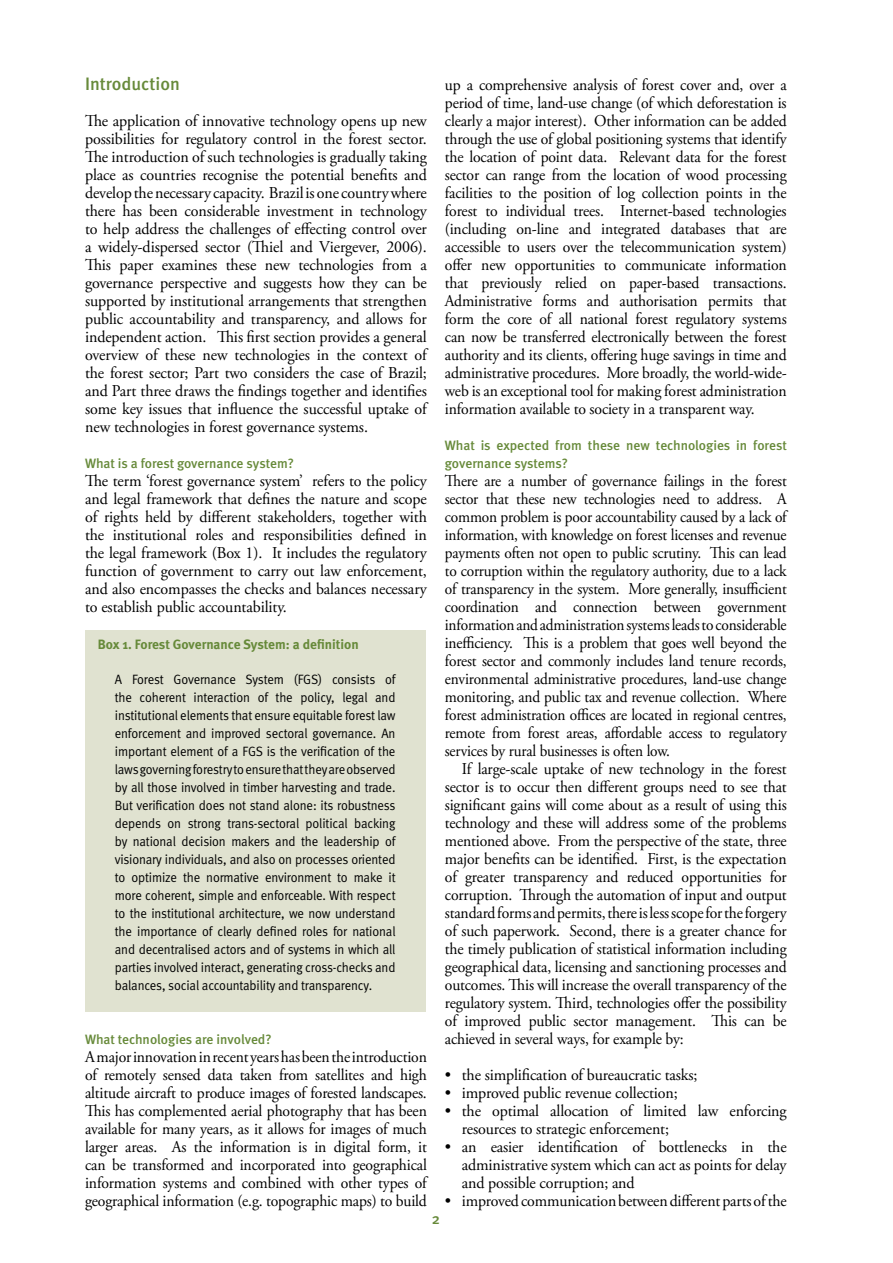
<style>
.page{position:relative;width:893px;height:1263px;background:#fff}
.page>*{position:absolute;margin:0;border:0;box-sizing:border-box;transform-origin:0 0}
.Body_Header_1{font:500 18px "Meta";color:#678a3a}
.Body_Text_no_indent{font:16.5px/18px "Adobe Garamond Pro";letter-spacing:-.01em;color:#000;text-align:justify;scale:.95 1}
.Body_Text_no_indent-2{font:16.5px/18px "Adobe Garamond Pro";letter-spacing:-.01em;color:#000;text-align:justify}
.Body_Text_no_indent-3{font:16.5px/18px "Adobe Garamond Pro";letter-spacing:-.01em;color:#000;text-align:justify;scale:.93 1}
.Body_Text{font:16.5px/18px "Adobe Garamond Pro";letter-spacing:-.01em;color:#000;text-align:justify;scale:.95 1}
.BP_Bullets_in_text{font:16.5px/18px "Adobe Garamond Pro";letter-spacing:-.01em;color:#000}
.BP_Bullets_in_text-2{font:16.5px "Adobe Garamond Pro";letter-spacing:-.01em;color:#000;scale:.96 1}
.Body_Subheader{font:500 15px "Meta";color:#678a3a}
.Box_Text{font:13.5px/18px "Meta Normal";letter-spacing:-.01em;color:#000;text-align:justify;scale:.94 1}
.Body_Subheader_2{font:500 13.5px/18px "Meta";color:#678a3a}
.BP_Box_heading{font:700 13.5px "Meta";color:#678a3a}
</style>
<div class="page">
<div style="left:85px;top:630px;width:340px;height:381px;background:#e0e2d0"></div>
<p class="Body_Header_1" style="left:85px;top:73px;width:96px">Introduction</p>
<p class="Body_Text_no_indent-2" style="left:85px;top:112px;width:343px">The application of innovative technology opens up new possibilities for regulatory control in the forest sector.<br>The introduction of such technologies is gradually taking place as countries recognise the potential benefits and develop the necessary capacity. Brazil is one country where there has been considerable investment in technology to help address the challenges of effecting control over a widely-dispersed sector (Thiel and Viergever, 2006).<br>This paper examines these new technologies from a governance perspective and suggests how they can be supported by institutional arrangements that strengthen public accountability and transparency, and allows for independent action. This first section provides a general overview of these new technologies in the context of the forest sector; Part two considers the case of Brazil; and Part three draws the findings together and identifies some key issues that influence the successful uptake of new technologies in forest governance systems.</p>
<p class="Body_Subheader_2" style="left:85px;top:454px;width:210px">What is a forest governance system?</p>
<p class="Body_Text_no_indent-2" style="left:85px;top:472px;width:343px">The term ‘forest governance system’ refers to the policy and legal framework that defines the nature and scope of rights held by different stakeholders, together with the institutional roles and responsibilities defined in the legal framework (Box 1). It includes the regulatory function of government to carry out law enforcement, and also encompasses the checks and balances necessary to establish public accountability.</p>
<p class="BP_Box_heading" style="left:98px;top:636px;width:262px">Box 1. Forest Governance System: a definition</p>
<p class="Box_Text" style="left:115px;top:670px;width:300px">A Forest Governance System (FGS) consists of the coherent interaction of the policy, legal and institutional elements that ensure equitable forest law enforcement and improved sectoral governance. An important element of a FGS is the verification of the laws governing forestry to ensure that they are observed by all those involved in timber harvesting and trade.<br>But verification does not stand alone: its robustness depends on strong trans-sectoral political backing by national decision makers and the leadership of visionary individuals, and also on processes oriented to optimize the normative environment to make it more coherent, simple and enforceable. With respect to the institutional architecture, we now understand the importance of clearly defined roles for national and decentralised actors and of systems in which all parties involved interact, generating cross-checks and balances, social accountability and transparency.</p>
<p class="Body_Subheader_2" style="left:85px;top:1030px;width:188px">What technologies are involved?</p>
<p class="Body_Text_no_indent" style="left:85px;top:1048px;width:361px">A major innovation in recent years has been the introduction of remotely sensed data taken from satellites and high altitude aircraft to produce images of forested landscapes.<br>This has complemented aerial photography that has been available for many years, as it allows for images of much larger areas. As the information is in digital form, it can be transformed and incorporated into geographical information systems and combined with other types of geographical information (e.g. topographic maps) to build</p>
<p class="Body_Text_no_indent" style="left:445px;top:76px;width:361px">up a comprehensive analysis of forest cover and, over a period of time, land-use change (of which deforestation is clearly a major interest). Other information can be added through the use of global positioning systems that identify the location of point data. Relevant data for the forest sector can range from the location of wood processing facilities to the position of log collection points in the forest to individual trees. Internet-based technologies (including on-line and integrated databases that are accessible to users over the telecommunication system) offer new opportunities to communicate information that previously relied on paper-based transactions.<br>Administrative forms and authorisation permits that form the core of all national forest regulatory systems can now be transferred electronically between the forest authority and its clients, offering huge savings in time and administrative procedures. More broadly, the world-wide&shy;web is an exceptional tool for making forest administration information available to society in a transparent way.</p>
<p class="Body_Subheader_2" style="left:445px;top:436px;width:343px">What is expected from these new technologies in forest governance systems?</p>
<p class="Body_Text_no_indent-3" style="left:445px;top:472px;width:369px">There are a number of governance failings in the forest sector that these new technologies need to address. A common problem is poor accountability caused by a lack of information, with knowledge on forest licenses and revenue payments often not open to public scrutiny. This can lead to corruption within the regulatory authority, due to a lack of transparency in the system. More generally, insufficient coordination and connection between government information and administration systems leads to considerable inefficiency. This is a problem that goes well beyond the forest sector and commonly includes land tenure records, environmental administrative procedures, land-use change monitoring, and public tax and revenue collection. Where forest administration offices are located in regional centres, remote from forest areas, affordable access to regulatory services by rural businesses is often low.</p>
<p class="Body_Text" style="left:445px;top:760px;width:361px;text-indent:17px">If large-scale uptake of new technology in the forest sector is to occur then different groups need to see that significant gains will come about as a result of using this technology and these will address some of the problems mentioned above. From the perspective of the state, three major benefits can be identified. First, is the expectation of greater transparency and reduced opportunities for corruption. Through the automation of input and output standard forms and permits, there is less scope for the forgery of such paperwork. Second, there is a greater chance for the timely publication of statistical information including geographical data, licensing and sanctioning processes and outcomes. This will increase the overall transparency of the regulatory system. Third, technologies offer the possibility of improved public sector management. This can be achieved in several ways, for example by:</p>
<p class="BP_Bullets_in_text" style="left:462px;top:1066px;width:237px">the simplification of bureaucratic tasks;</p>
<p class="BP_Bullets_in_text" style="left:462px;top:1084px;width:217px">improved public revenue collection;</p>
<p class="BP_Bullets_in_text" style="left:462px;top:1102px;width:326px">the optimal allocation of limited law enforcing resources to strategic enforcement;</p>
<p class="BP_Bullets_in_text" style="left:462px;top:1138px;width:326px;text-align:justify">an easier identification of bottlenecks in the administrative system which can act as points for delay and possible corruption; and</p>
<p class="BP_Bullets_in_text-2" style="left:462px;top:1191px;width:340px">improved communication between different parts of the</p>
<p class="Body_Text_no_indent-2" style="left:445px;top:1066px;width:8px">• • •</p>
<p class="Body_Text_no_indent-2" style="left:445px;top:1138px;width:8px">•</p>
<p class="Body_Text_no_indent-2" style="left:445px;top:1192px;width:8px">•</p>
<p class="Body_Subheader" style="left:432px;top:1210px;width:10px">2</p>
</div>
